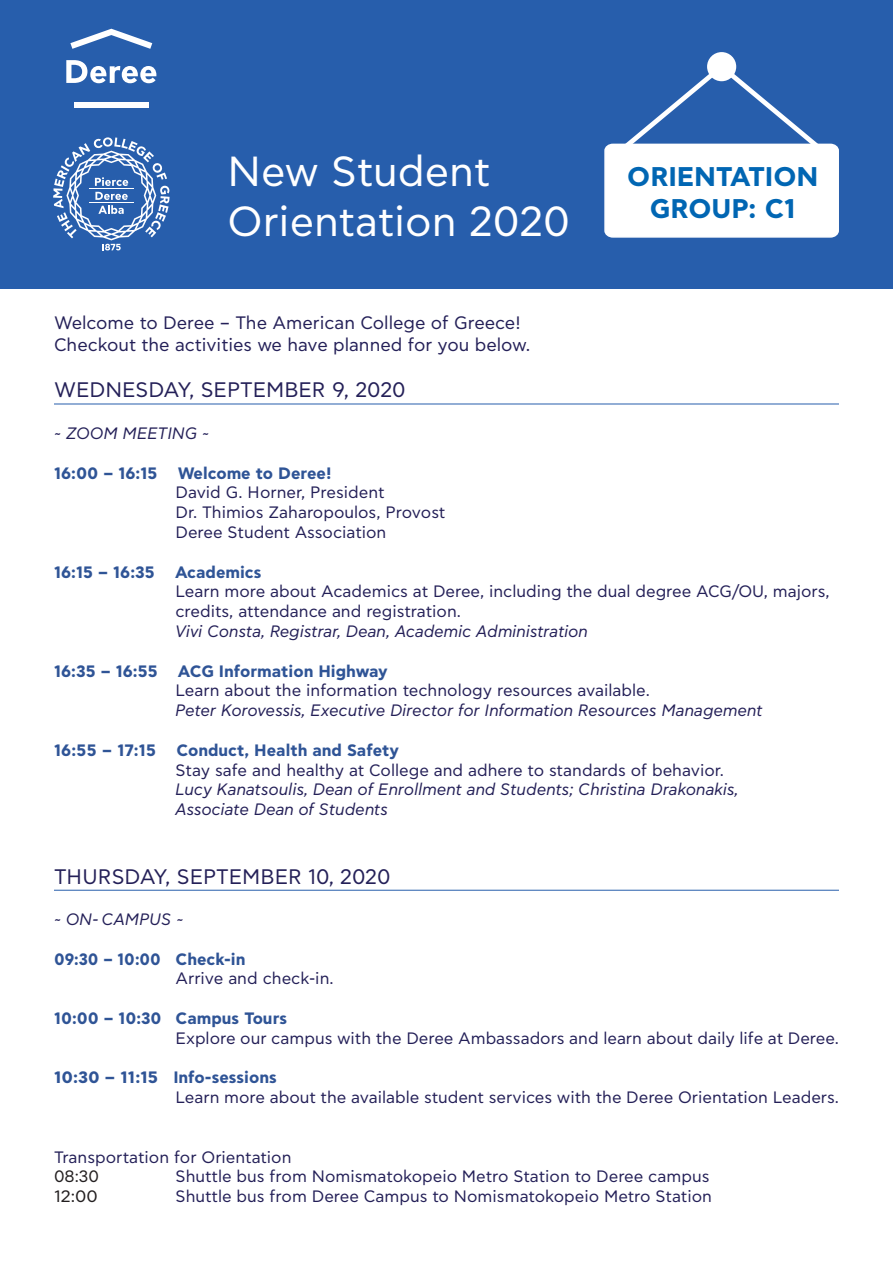
<style>
.page{position:relative;width:893px;height:1263px;background:#fff}
.page>*{position:absolute;margin:0;border:0;box-sizing:border-box;transform-origin:0 0}
.t1{font:42px "CF Asty Std";color:#fff}
.t2{font:700 27px "CF Asty Std";color:#0166b3}
.t3{font:21px "CF Asty Std";color:#242058}
.t4{font:18px "CF Asty Std";color:#242058}
.t5{font:16.5px "CF Asty Std";color:#242058}
.t6{font:italic 16.5px "CF Asty Std";color:#242058}
.t7{font:700 16.5px "CF Asty Std";color:#2f5496}
.t8{font:700 16.5px "CF Asty Std";color:#2f5496;scale:1.04 1}
.t9{font:700 16.5px "CF Asty Std";color:#2f5496;scale:.95 1}
.t10{font:16.5px "CF Asty Std";color:#231f20}
.t11{font:16.5px "CF Asty Std";color:#231f20;scale:1.07 1}
</style>
<div class="page">
<div style="left:0;top:0;width:893px;height:288px;background:#275eac"></div>
<svg style="left:53px;top:137px;width:117px;height:113px"></svg>
<hr style="left:89px;top:189px;width:45px;height:1px;background:#fff">
<hr style="left:89px;top:202px;width:45px;height:1px;background:#fff">
<svg style="left:66px;top:60px;width:90px;height:23px"></svg>
<svg style="left:70px;top:29px;width:82px;height:20px"></svg>
<div style="left:74px;top:102px;width:75px;height:6px;background:#fff"></div>
<svg style="left:604px;top:65px;width:235px;height:173px"></svg>
<div style="left:709px;top:54px;width:25px;height:25px;background:#fff;border-radius:50%"></div>
<div style="left:707px;top:52px;width:29px;height:29px;border:4px solid #fff;border-radius:50%"></div>
<hr style="left:54px;top:404px;width:785px;height:1px;background:#275eac">
<hr style="left:54px;top:890px;width:785px;height:1px;background:#275eac">
<p class="t1" style="left:227px;top:148px;width:264px">New Student</p>
<p class="t1" style="left:227px;top:198px;width:344px">Orientation 2020</p>
<p class="t2" style="left:627px;top:161px;width:193px">ORIENTATION</p>
<p class="t2" style="left:650px;top:193px;width:147px">GROUP: C1</p>
<p class="t4" style="left:54px;top:313px;width:468px">Welcome to Deree – The American College of Greece!</p>
<p class="t4" style="left:54px;top:334px;width:478px">Checkout the activities we have planned for you below.</p>
<p class="t3" style="left:54px;top:378px;width:353px">WEDNESDAY, SEPTEMBER 9, 2020</p>
<p class="t6" style="left:54px;top:424px;width:157px">~ ZOOM MEETING ~</p>
<p class="t7" style="left:54px;top:463px;width:279px">16:00 – 16:15 Welcome to Deree!</p>
<p class="t5" style="left:175px;top:483px;width:210px">David G. Horner, President</p>
<p class="t5" style="left:175px;top:503px;width:271px">Dr. Thimios Zaharopoulos, Provost</p>
<p class="t5" style="left:175px;top:523px;width:212px">Deree Student Association</p>
<p class="t7" style="left:54px;top:562px;width:209px">16:15 – 16:35 Academics</p>
<p class="t5" style="left:175px;top:582px;width:656px">Learn more about Academics at Deree, including the dual degree ACG/OU, majors,</p>
<p class="t5" style="left:175px;top:602px;width:287px">credits, attendance and registration.</p>
<p class="t6" style="left:175px;top:622px;width:414px">Vivi Consta, Registrar, Dean, Academic Administration</p>
<p class="t7" style="left:54px;top:661px;width:335px">16:35 – 16:55 ACG Information Highway</p>
<p class="t5" style="left:175px;top:681px;width:476px">Learn about the information technology resources available.</p>
<p class="t6" style="left:175px;top:701px;width:589px">Peter Korovessis, Executive Director for Information Resources Management</p>
<p class="t7" style="left:54px;top:740px;width:347px">16:55 – 17:15 Conduct, Health and Safety</p>
<p class="t5" style="left:175px;top:761px;width:550px">Stay safe and healthy at College and adhere to standards of behavior.</p>
<p class="t6" style="left:175px;top:780px;width:565px">Lucy Kanatsoulis, Dean of Enrollment and Students; Christina Drakonakis,</p>
<p class="t6" style="left:175px;top:800px;width:214px">Associate Dean of Students</p>
<p class="t3" style="left:54px;top:864px;width:338px">THURSDAY, SEPTEMBER 10, 2020</p>
<p class="t6" style="left:54px;top:910px;width:131px">~ ON-CAMPUS ~</p>
<p class="t9" style="left:54px;top:949px;width:203px">09:30 – 10:00 Check-in</p>
<p class="t5" style="left:175px;top:969px;width:160px">Arrive and check-in.</p>
<p class="t7" style="left:54px;top:1008px;width:235px">10:00 – 10:30 Campus Tours</p>
<p class="t5" style="left:175px;top:1029px;width:665px">Explore our campus with the Deree Ambassadors and learn about daily life at Deree.</p>
<p class="t8" style="left:54px;top:1068px;width:216px">10:30 – 11:15 Info-sessions</p>
<p class="t5" style="left:175px;top:1088px;width:665px">Learn more about the available student services with the Deree Orientation Leaders.</p>
<p class="t5" style="left:54px;top:1148px;width:239px">Transportation for Orientation</p>
<p class="t10" style="left:54px;top:1167px;width:47px">08:30</p>
<p class="t5" style="left:176px;top:1167px;width:535px">Shuttle bus from Nomismatokopeio Metro Station to Deree campus</p>
<p class="t11" style="left:54px;top:1187px;width:42px">12:00</p>
<p class="t5" style="left:176px;top:1187px;width:538px">Shuttle bus from Deree Campus to Nomismatokopeio Metro Station</p>
</div>
